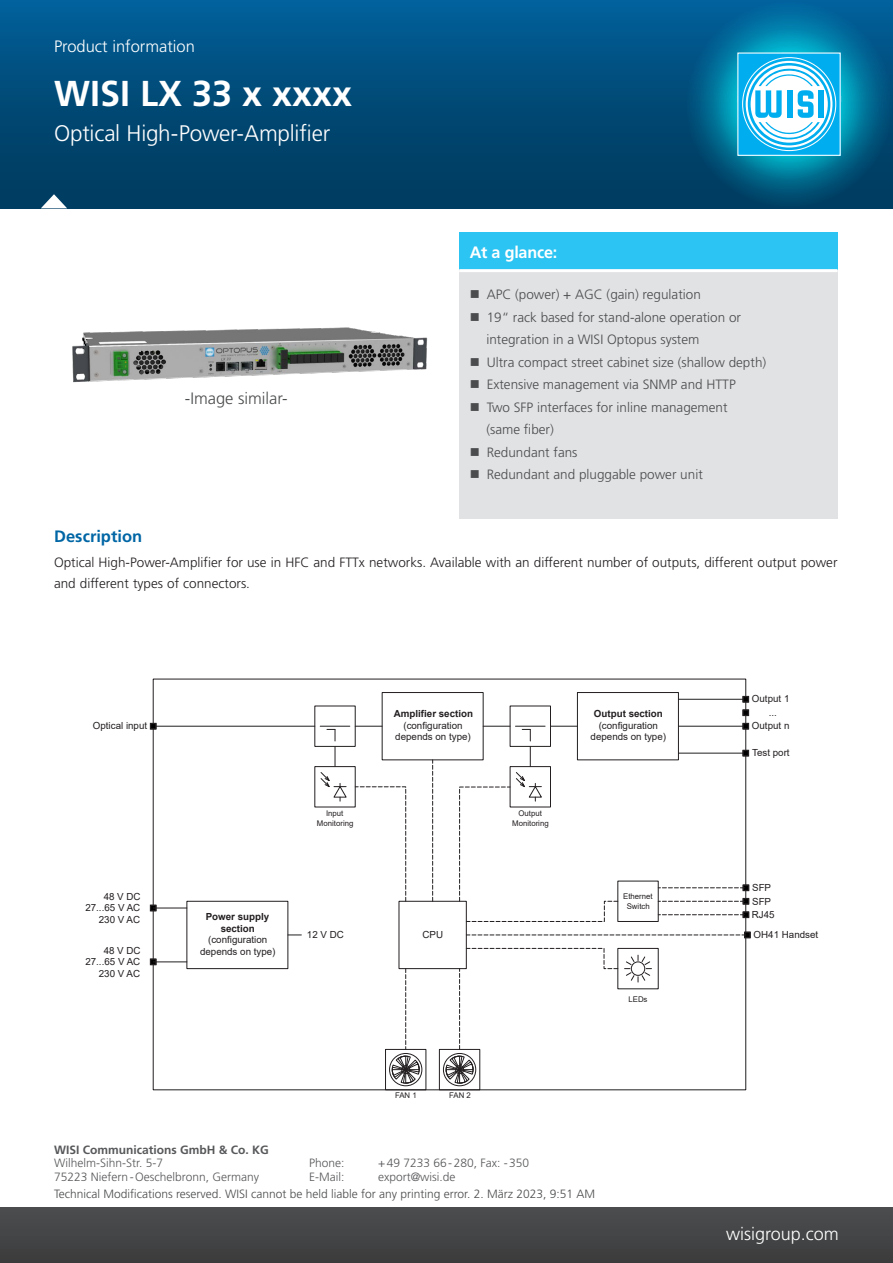
<style>
.page{position:relative;width:893px;height:1263px;background:#fff}
.page>*{position:absolute;margin:0;border:0;box-sizing:border-box;transform-origin:0 0}
.Headline_H1_24_pt{font:700 36px "Frutiger LT Std";color:#fff}
.Headline_H2{font:300 22.5px "Frutiger LT Std";letter-spacing:-.01em;color:#fff}
.t1{font:300 18px "Frutiger LT Std";color:#fff}
.t2{font:300 16.5px "Frutiger LT Std";color:#fff}
.t3{font:300 16.5px "Frutiger LT Std";color:#4b4c4d}
.Headline_H3_11_Pt{font:700 16.5px "Frutiger LT Std";color:#0166a5}
.Headline_H3_11_Pt-2{font:700 16.5px "Frutiger LT Std";letter-spacing:-.01em;color:#fff}
.t4{font:300 13.5px/22.5px "Frutiger LT Std";color:#4b4c4d}
.Copy_neu{font:300 13.5px/21px "Frutiger LT Std";color:#231f20}
.t5{font:300 12px "Frutiger LT Std";color:#57585a}
.t6{font:300 12px "Frutiger LT Std";color:#4b4c4d}
.t7{font:700 12px "Frutiger LT Std";color:#57585a}
.t8{font:9.75px/11.7px "Arial";color:#231f20;text-align:center}
.t9{font:700 9.75px/11.6px "Arial";color:#231f20;text-align:center}
.t10{font:7.8px/9.1px "Arial";color:#231f20;text-align:center}
.s1{font-weight:400}
.s2{font-weight:700}
</style>
<div class="page">
<div style="left:0;top:0;width:893px;height:208px;background:linear-gradient(to bottom,#015e97,#00385b)"></div>
<div style="left:685px;top:2px;width:208px;height:205px;background:linear-gradient(to bottom,#01659c,#004163);border-radius:50%"></div>
<svg style="left:698px;top:13px;width:182px;height:182px;background:#006790"></svg>
<svg style="left:711px;top:29px;width:156px;height:150px;background:#0993b2"></svg>
<div style="left:738px;top:53px;width:102px;height:102px;background:#00aeef"></div>
<svg style="left:742px;top:57px;width:94px;height:94px"></svg>
<svg style="left:743px;top:58px;width:92px;height:92px"></svg>
<svg style="left:746px;top:61px;width:86px;height:87px"></svg>
<svg style="left:748px;top:63px;width:82px;height:82px"></svg>
<div style="left:751px;top:66px;width:77px;height:77px;background:#fff;border-radius:50%"></div>
<div style="left:819px;top:90px;width:5px;height:28px;background:#00aeef"></div>
<svg style="left:755px;top:68px;width:65px;height:73px"></svg>
<div style="left:0;top:1208px;width:893px;height:55px;background:#454647"></div>
<svg style="left:41px;top:194px;width:26px;height:14px"></svg>
<img style="left:72px;top:327px;width:356px;height:56px">
<div style="left:459px;top:232px;width:378px;height:39px;background:#2bc4f3"></div>
<div style="left:459px;top:271px;width:378px;height:248px;background:#e1e2e4"></div>
<hr style="left:459px;top:269px;width:378px;height:3px;background:#fff">
<hr style="left:320px;top:726px;width:30px;height:1px;background:#231f20">
<hr style="left:155px;top:726px;width:160px;height:1px;background:#231f20">
<svg style="left:355px;top:726px;width:27px;height:1px"></svg>
<div style="left:398px;top:901px;width:69px;height:68px;border:1px solid #231f20"></div>
<hr style="left:678px;top:726px;width:68px;height:1px;background:#231f20">
<hr style="left:678px;top:753px;width:66px;height:1px;background:#231f20">
<div style="left:150px;top:723px;width:7px;height:6px;border:1px solid #231f20"></div>
<hr style="left:678px;top:699px;width:68px;height:1px;background:#231f20">
<div style="left:742px;top:750px;width:7px;height:6px;border:1px solid #231f20"></div>
<svg style="left:354px;top:786px;width:53px;height:116px"></svg>
<svg style="left:320px;top:729px;width:28px;height:72px"></svg>
<div style="left:617px;top:948px;width:42px;height:41px;border:1px solid #231f20"></div>
<svg style="left:625px;top:955px;width:26px;height:27px"></svg>
<svg style="left:459px;top:947px;width:160px;height:102px"></svg>
<div style="left:743px;top:898px;width:6px;height:7px;border:1px solid #231f20"></div>
<div style="left:743px;top:884px;width:6px;height:7px;border:1px solid #231f20"></div>
<svg style="left:459px;top:726px;width:160px;height:196px"></svg>
<svg style="left:659px;top:885px;width:90px;height:6px"></svg>
<div style="left:617px;top:880px;width:42px;height:42px;border:1px solid #231f20"></div>
<svg style="left:658px;top:898px;width:91px;height:6px"></svg>
<div style="left:744px;top:931px;width:7px;height:7px;border:1px solid #231f20"></div>
<svg style="left:466px;top:932px;width:284px;height:6px"></svg>
<div style="left:742px;top:723px;width:7px;height:6px;border:1px solid #231f20"></div>
<div style="left:742px;top:696px;width:7px;height:7px;border:1px solid #231f20"></div>
<div style="left:742px;top:709px;width:7px;height:7px;border:1px solid #231f20"></div>
<div style="left:743px;top:911px;width:6px;height:7px;border:1px solid #231f20"></div>
<svg style="left:658px;top:912px;width:91px;height:5px"></svg>
<svg style="left:288px;top:934px;width:13px;height:1px"></svg>
<svg style="left:405px;top:968px;width:1px;height:81px"></svg>
<div style="left:385px;top:1049px;width:41px;height:41px;border:1px solid #231f20"></div>
<div style="left:389px;top:1053px;width:33px;height:33px;border:1px solid #231f20;border-radius:50%"></div>
<svg style="left:391px;top:1055px;width:29px;height:29px"></svg>
<div style="left:401px;top:1065px;width:9px;height:9px;border:1px solid #231f20;border-radius:50%"></div>
<div style="left:439px;top:1049px;width:41px;height:41px;border:1px solid #231f20"></div>
<div style="left:443px;top:1053px;width:33px;height:33px;border:1px solid #231f20;border-radius:50%"></div>
<svg style="left:445px;top:1055px;width:29px;height:29px"></svg>
<div style="left:455px;top:1065px;width:9px;height:9px;border:1px solid #231f20;border-radius:50%"></div>
<div style="left:150px;top:905px;width:7px;height:6px;border:1px solid #231f20"></div>
<hr style="left:153px;top:907px;width:34px;height:1px;background:#231f20">
<svg style="left:432px;top:760px;width:1px;height:141px"></svg>
<div style="left:382px;top:692px;width:102px;height:68px;border:1px solid #231f20"></div>
<div style="left:577px;top:692px;width:102px;height:68px;border:1px solid #231f20"></div>
<div style="left:186px;top:901px;width:102px;height:68px;border:1px solid #231f20"></div>
<div style="left:150px;top:958px;width:7px;height:7px;border:1px solid #231f20"></div>
<hr style="left:153px;top:961px;width:34px;height:1px;background:#231f20">
<p class="t2" style="left:54px;top:37px;width:142px">Product information</p>
<p class="Headline_H1_24_pt" style="left:54px;top:73px;width:300px">WISI LX 33 x xxxx</p>
<p class="Headline_H2" style="left:54px;top:120px;width:278px">Optical High-Power-Amplifier</p>
<p class="t3" style="left:185px;top:389px;width:104px">-Image similar-</p>
<p class="Headline_H3_11_Pt-2" style="left:470px;top:242px;width:89px">At a glance:</p>
<p class="t4" style="left:487px;top:284px;width:216px">APC (power) + AGC (gain) regulation</p>
<p class="t4" style="left:486px;top:306px;width:256px">19“ rack based for stand-alone operation or integration in a WISI Optopus system</p>
<p class="t4" style="left:487px;top:351px;width:281px">Ultra compact street cabinet size (shallow depth)</p>
<p class="t4" style="left:487px;top:374px;width:251px">Extensive management via SNMP and HTTP</p>
<p class="t4" style="left:486px;top:396px;width:243px">Two SFP interfaces for inline management (same fiber)</p>
<p class="t4" style="left:487px;top:441px;width:92px">Redundant fans</p>
<p class="t4" style="left:487px;top:464px;width:218px">Redundant and pluggable power unit</p>
<p class="Headline_H3_11_Pt" style="left:54px;top:526px;width:90px">Description</p>
<p class="Copy_neu" style="left:54px;top:552px;width:785px">Optical High-Power-Amplifier for use in HFC and FTTx networks. Available with an different number of outputs, different output power and different types of connectors.</p>
<p class="t8" style="left:93px;top:719px;width:56px">Optical input</p>
<p class="t8" style="left:85px;top:890px;width:57px;text-align:right">48 V DC<br>27...65 V AC<br>230 V AC</p>
<p class="t9" style="left:206px;top:911px;width:65px">Power supply section <span class="s1">(configuration</span></p>
<p class="t8" style="left:104px;top:944px;width:38px">48 V DC</p>
<p class="t8" style="left:200px;top:945px;width:77px">depends on type)</p>
<p class="t8" style="left:85px;top:956px;width:56px;text-align:right">27...65 V AC<br>230 V AC</p>
<p class="t8" style="left:394px;top:708px;width:81px"><span class="s2">Amplifier section </span>(configuration depends on type)</p>
<p class="t8" style="left:591px;top:708px;width:77px"><span class="s2">Output section </span>(configuration depends on type)</p>
<p class="t10" style="left:317px;top:809px;width:38px">Input<br>Monitoring</p>
<p class="t10" style="left:512px;top:809px;width:38px">Output<br>Monitoring</p>
<p class="t8" style="left:307px;top:929px;width:38px">12 V DC</p>
<p class="t8" style="left:423px;top:929px;width:22px">CPU</p>
<p class="t10" style="left:623px;top:892px;width:31px">Ethernet<br>Switch</p>
<p class="t10" style="left:628px;top:994px;width:21px">LEDs</p>
<p class="t10" style="left:395px;top:1090px;width:23px">FAN 1</p>
<p class="t10" style="left:449px;top:1090px;width:23px">FAN 2</p>
<p class="t7" style="left:54px;top:1142px;width:216px">WISI Communications GmbH &amp; Co. KG</p>
<p class="t5" style="left:54px;top:1156px;width:111px">Wilhelm-Sihn-Str. 5-7</p>
<p class="t5" style="left:309px;top:1156px;width:37px">Phone:</p>
<p class="t5" style="left:378px;top:1156px;width:153px">+49 7233 66-280, Fax: -350</p>
<p class="t5" style="left:54px;top:1170px;width:207px">75223 Niefern-Oeschelbronn, Germany</p>
<p class="t5" style="left:309px;top:1170px;width:37px">E-Mail:</p>
<p class="t5" style="left:378px;top:1170px;width:79px">export@wisi.de</p>
<p class="t6" style="left:54px;top:1187px;width:543px">Technical Modifications reserved. WISI cannot be held liable for any printing error. 2. März 2023, 9:51 AM</p>
<p class="t8" style="left:752px;top:691px;width:39px;line-height:14.4px">Output 1 ...</p>
<p class="t8" style="left:752px;top:719px;width:39px">Output n</p>
<p class="t8" style="left:752px;top:746px;width:39px">Test port</p>
<p class="t8" style="left:752px;top:882px;width:21px">SFP</p>
<p class="t8" style="left:752px;top:895px;width:21px">SFP</p>
<p class="t8" style="left:752px;top:909px;width:24px">RJ45</p>
<p class="t8" style="left:754px;top:929px;width:66px">OH41 Handset</p>
<h3 class="t1" style="left:726px;top:1224px;width:114px">wisigroup.com</h3>
</div>
